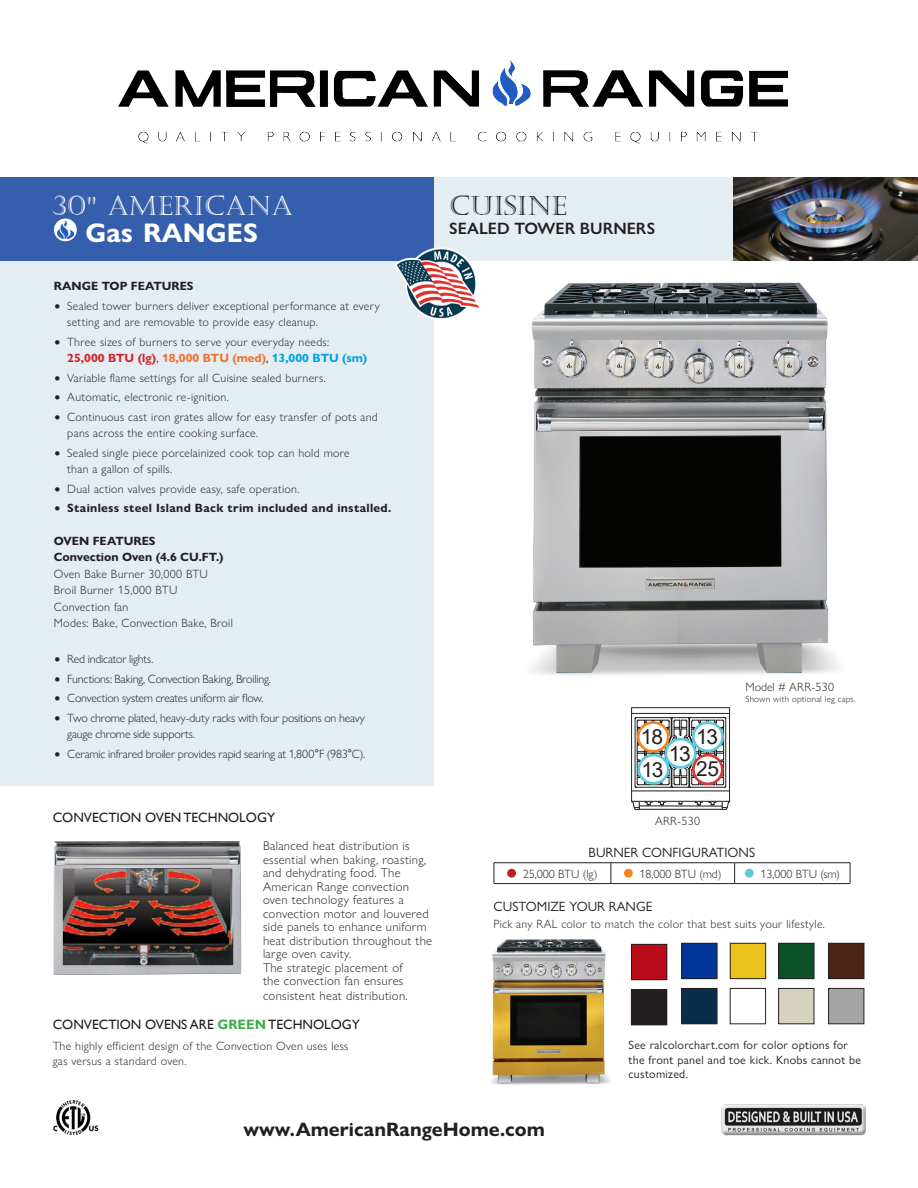
<style>
.page{position:relative;width:918px;height:1188px;background:#fff}
.page>*{position:absolute;margin:0;border:0;box-sizing:border-box;transform-origin:0 0}
.t1{font:27px "Castellar";color:#fff}
.t2{font:700 27px "Gill Sans Nova";color:#fff}
.t3{font:27px "Castellar";color:#231f20}
.t4{font:20.85px "Arial";letter-spacing:-.055em;color:#231f20}
.t5{font:700 19.5px "Gill Sans Nova";color:#231f20}
.t6{font:600 16.5px "Gill Sans Nova";color:#231f20}
.t7{font:13.5px "Gill Sans";color:#231f20}
.t8{font:13.5px "Gill Sans Nova";color:#231f20}
.t9{font:300 12.75px/13.5px "Gill Sans Nova";letter-spacing:.025em;color:#231f20}
.t10{font:300 12px/16.5px "Gill Sans Nova";letter-spacing:.025em;color:#231f20}
.t11{font:300 12px/16.5px "Gill Sans Nova";letter-spacing:-.015em;color:#231f20}
.t12{font:12px/14.2px "Gill Sans Nova";letter-spacing:.025em;color:#231f20}
.t13{font:700 12px "Gill Sans Nova";color:#231f20}
.t14{font:700 12px "Gill Sans Nova";letter-spacing:.025em;color:#231f20}
.t15{font:300 12px "Gill Sans Nova";color:#231f20}
.t16{font:300 9px "Gill Sans Nova";letter-spacing:.025em;color:#231f20}
.s1{font-weight:400;font-size:19.5px}
.s2{font-weight:700;color:#d1232a}
.s3{font-weight:400}
.s4{font-weight:700;color:#f1702f}
.s5{font-weight:700;color:#00a1e3}
.s6{font-family:"Arial";font-weight:400}
.s7{font-weight:700;color:#40ae49}
</style>
<div class="page">
<div style="left:0;top:255px;width:433px;height:530px;background:#e4edf2"></div>
<div style="left:380px;top:177px;width:538px;height:83px;background:#e4edf2"></div>
<div style="left:0;top:177px;width:433px;height:83px;background:#355fac"></div>
<img style="left:394px;top:247px;width:88px;height:73px">
<img style="left:530px;top:282px;width:310px;height:393px">
<hr style="left:494px;top:862px;width:117px;height:1px;background:#231f20">
<svg style="left:494px;top:863px;width:1px;height:20px"></svg>
<hr style="left:611px;top:862px;width:124px;height:1px;background:#231f20">
<svg style="left:611px;top:863px;width:1px;height:20px"></svg>
<hr style="left:735px;top:862px;width:115px;height:1px;background:#231f20">
<svg style="left:734px;top:863px;width:1px;height:20px"></svg>
<svg style="left:850px;top:863px;width:1px;height:20px"></svg>
<hr style="left:494px;top:883px;width:117px;height:1px;background:#231f20">
<hr style="left:611px;top:883px;width:124px;height:1px;background:#231f20">
<hr style="left:735px;top:883px;width:115px;height:1px;background:#231f20">
<div style="left:507px;top:869px;width:9px;height:9px;background:#be1e23;border-radius:50%"></div>
<div style="left:624px;top:869px;width:9px;height:9px;background:#f58520;border-radius:50%"></div>
<div style="left:745px;top:869px;width:9px;height:9px;background:#5dc9db;border-radius:50%"></div>
<div style="left:682px;top:943px;width:35px;height:36px;background:#003698"></div>
<div style="left:682px;top:943px;width:35px;height:36px;border:1px solid #231f20"></div>
<div style="left:682px;top:988px;width:35px;height:36px;background:#0a2e49"></div>
<div style="left:681px;top:988px;width:36px;height:36px;border:1px solid #231f20"></div>
<div style="left:730px;top:943px;width:36px;height:36px;background:#ebc11b"></div>
<div style="left:730px;top:943px;width:36px;height:36px;border:1px solid #231f20"></div>
<div style="left:730px;top:988px;width:36px;height:36px;border:1px solid #231f20"></div>
<div style="left:779px;top:943px;width:35px;height:36px;background:#0c5128"></div>
<div style="left:778px;top:943px;width:36px;height:36px;border:1px solid #231f20"></div>
<div style="left:779px;top:988px;width:35px;height:36px;background:#d5d2bf"></div>
<div style="left:778px;top:988px;width:36px;height:36px;border:1px solid #231f20"></div>
<div style="left:829px;top:943px;width:35px;height:36px;background:#4c2514"></div>
<div style="left:828px;top:943px;width:36px;height:36px;border:1px solid #231f20"></div>
<div style="left:829px;top:988px;width:35px;height:36px;background:#a6a5a5"></div>
<div style="left:828px;top:988px;width:36px;height:36px;border:1px solid #231f20"></div>
<div style="left:631px;top:944px;width:36px;height:36px;background:#ba0b18"></div>
<div style="left:631px;top:944px;width:36px;height:36px;border:1px solid #231f20"></div>
<div style="left:631px;top:989px;width:36px;height:36px;background:#231f20"></div>
<svg style="left:54px;top:219px;width:23px;height:22px"></svg>
<img style="left:58px;top:221px;width:15px;height:18px">
<img style="left:733px;top:177px;width:185px;height:83px">
<svg style="left:635px;top:717px;width:91px;height:71px"></svg>
<svg style="left:695px;top:802px;width:8px;height:4px"></svg>
<hr style="left:639px;top:806px;width:83px;height:1px;background:#1a1415">
<hr style="left:639px;top:809px;width:83px;height:1px;background:#1a1415">
<svg style="left:709px;top:802px;width:21px;height:8px"></svg>
<svg style="left:632px;top:802px;width:51px;height:8px"></svg>
<div style="left:631px;top:707px;width:99px;height:95px;border:1px solid #231f20"></div>
<hr style="left:632px;top:713px;width:97px;height:1px;background:#231f20">
<hr style="left:632px;top:791px;width:98px;height:1px;background:#231f20">
<div style="left:692px;top:754px;width:32px;height:31px;background:#fff;border:3px solid #d53839;border-radius:50%"></div>
<div style="left:637px;top:721px;width:33px;height:32px;background:#fff;border:3px solid #f58520;border-radius:50%"></div>
<div style="left:692px;top:721px;width:32px;height:31px;background:#fff;border:3px solid #5dc9db;border-radius:50%"></div>
<div style="left:637px;top:754px;width:32px;height:31px;background:#fff;border:3px solid #5dc9db;border-radius:50%"></div>
<div style="left:665px;top:738px;width:32px;height:31px;background:#fff;border:3px solid #5dc9db;border-radius:50%"></div>
<img style="left:53px;top:1100px;width:46px;height:36px">
<img style="left:119px;top:60px;width:668px;height:84px">
<img style="left:53px;top:841px;width:189px;height:134px">
<img style="left:63px;top:869px;width:170px;height:96px">
<img style="left:491px;top:991px;width:119px;height:94px">
<img style="left:492px;top:939px;width:114px;height:52px">
<img style="left:722px;top:1105px;width:144px;height:31px">
<p class="t1" style="left:53px;top:190px;width:242px">30" AMERICANA</p>
<p class="t2" style="left:86px;top:216px;width:174px">Gas RANGES</p>
<p class="t13" style="left:54px;top:279px;width:141px">RANGE TOP FEATURES</p>
<p class="t10" style="left:67px;top:297px;width:314px;text-indent:-14px"><span class="s1">•</span> Sealed tower burners deliver exceptional performance at every setting and are removable to provide easy cleanup.</p>
<p class="t10" style="left:67px;top:333px;width:301px;text-indent:-14px"><span class="s1">•</span> Three sizes of burners to serve your everyday needs:<br><span class="s2">25,000 BTU (lg)</span><span class="s3">,</span> <span class="s4">18,000 BTU (med)</span><span class="s3">,</span> <span class="s5">13,000 BTU (sm)</span></p>
<p class="t10" style="left:54px;top:369px;width:273px"><span class="s1">•</span> Variable flame settings for all Cuisine sealed burners.</p>
<p class="t10" style="left:54px;top:389px;width:176px"><span class="s1">•</span> Automatic, electronic re-ignition.</p>
<p class="t10" style="left:67px;top:408px;width:312px;text-indent:-14px"><span class="s1">•</span> Continuous cast iron grates allow for easy transfer of pots and pans across the entire cooking surface.</p>
<p class="t10" style="left:67px;top:444px;width:284px;text-indent:-14px"><span class="s1">•</span> Sealed single piece porcelainized cook top can hold more than a gallon of spills.</p>
<p class="t10" style="left:54px;top:480px;width:247px"><span class="s1">•</span> Dual action valves provide easy, safe operation.</p>
<p class="t14" style="left:54px;top:501px;width:339px"><span class="s1">•</span> Stainless steel Island Back trim included and installed.</p>
<p class="t13" style="left:54px;top:534px;width:103px">OVEN FEATURES</p>
<p class="t13" style="left:54px;top:550px;width:171px">Convection Oven (4.6 CU.FT.)</p>
<p class="t10" style="left:54px;top:565px;width:156px">Oven Bake Burner 30,000 BTU</p>
<p class="t10" style="left:54px;top:582px;width:125px">Broil Burner 15,000 BTU</p>
<p class="t10" style="left:54px;top:598px;width:76px">Convection fan</p>
<p class="t10" style="left:54px;top:615px;width:181px">Modes: Bake, Convection Bake, Broil</p>
<p class="t11" style="left:54px;top:651px;width:101px"><span class="s1">•</span> Red indicator lights.</p>
<p class="t11" style="left:54px;top:670px;width:218px"><span class="s1">•</span> Functions: Baking, Convection Baking, Broiling.</p>
<p class="t11" style="left:54px;top:690px;width:211px"><span class="s1">•</span> Convection system creates uniform air flow.</p>
<p class="t11" style="left:67px;top:709px;width:299px;text-indent:-14px"><span class="s1">•</span> Two chrome plated, heavy-duty racks with four positions on heavy gauge chrome side supports.</p>
<p class="t11" style="left:54px;top:745px;width:313px"><span class="s1">•</span> Ceramic infrared broiler provides rapid searing at 1,800<span class="s6">°</span>F (983<span class="s6">°</span>C).</p>
<p class="t7" style="left:53px;top:810px;width:224px">CONVECTION OVEN TECHNOLOGY</p>
<p class="t9" style="left:263px;top:839px;width:171px">Balanced heat distribution is essential when baking, roasting, and dehydrating food. The<br>American Range convection oven technology features a convection motor and louvered side panels to enhance uniform heat distribution throughout the large oven cavity.</p>
<p class="t9" style="left:263px;top:960px;width:146px;line-height:14px">The strategic placement of the convection fan ensures consistent heat distribution.</p>
<p class="t7" style="left:53px;top:1016px;width:309px">CONVECTION OVENS ARE <span class="s7">GREEN</span> TECHNOLOGY</p>
<p class="t10" style="left:53px;top:1038px;width:297px">The highly efficient design of the Convection Oven uses less</p>
<p class="t10" style="left:53px;top:1052px;width:135px">gas versus a standard oven.</p>
<p class="t3" style="left:449px;top:190px;width:119px">CUISINE</p>
<p class="t6" style="left:449px;top:219px;width:207px">SEALED TOWER BURNERS</p>
<p class="t4" style="left:641px;top:723px;width:24px">18</p>
<p class="t4" style="left:696px;top:722px;width:24px">13</p>
<p class="t4" style="left:642px;top:755px;width:24px">13</p>
<p class="t4" style="left:669px;top:739px;width:24px">13</p>
<p class="t4" style="left:696px;top:754px;width:24px">25</p>
<p class="t10" style="left:655px;top:813px;width:46px">ARR-530</p>
<p class="t10" style="left:745px;top:679px;width:90px">Model # ARR-530</p>
<p class="t16" style="left:745px;top:694px;width:112px">Shown with optional leg caps.</p>
<p class="t8" style="left:589px;top:844px;width:168px">BURNER CONFIGURATIONS</p>
<p class="t15" style="left:523px;top:866px;width:76px">25,000 BTU (lg)</p>
<p class="t15" style="left:639px;top:866px;width:84px">18,000 BTU (md)</p>
<p class="t15" style="left:760px;top:866px;width:81px">13,000 BTU (sm)</p>
<p class="t10" style="left:494px;top:916px;width:333px">Pick any RAL color to match the color that best suits your lifestyle.</p>
<p class="t8" style="left:494px;top:898px;width:160px">CUSTOMIZE YOUR RANGE</p>
<p class="t12" style="left:629px;top:1038px;width:234px">See ralcolorchart.com for color options for the front panel and toe kick. Knobs cannot be customized.</p>
<p class="t5" style="left:244px;top:1117px;width:303px">www.AmericanRangeHome.com</p>
</div>
